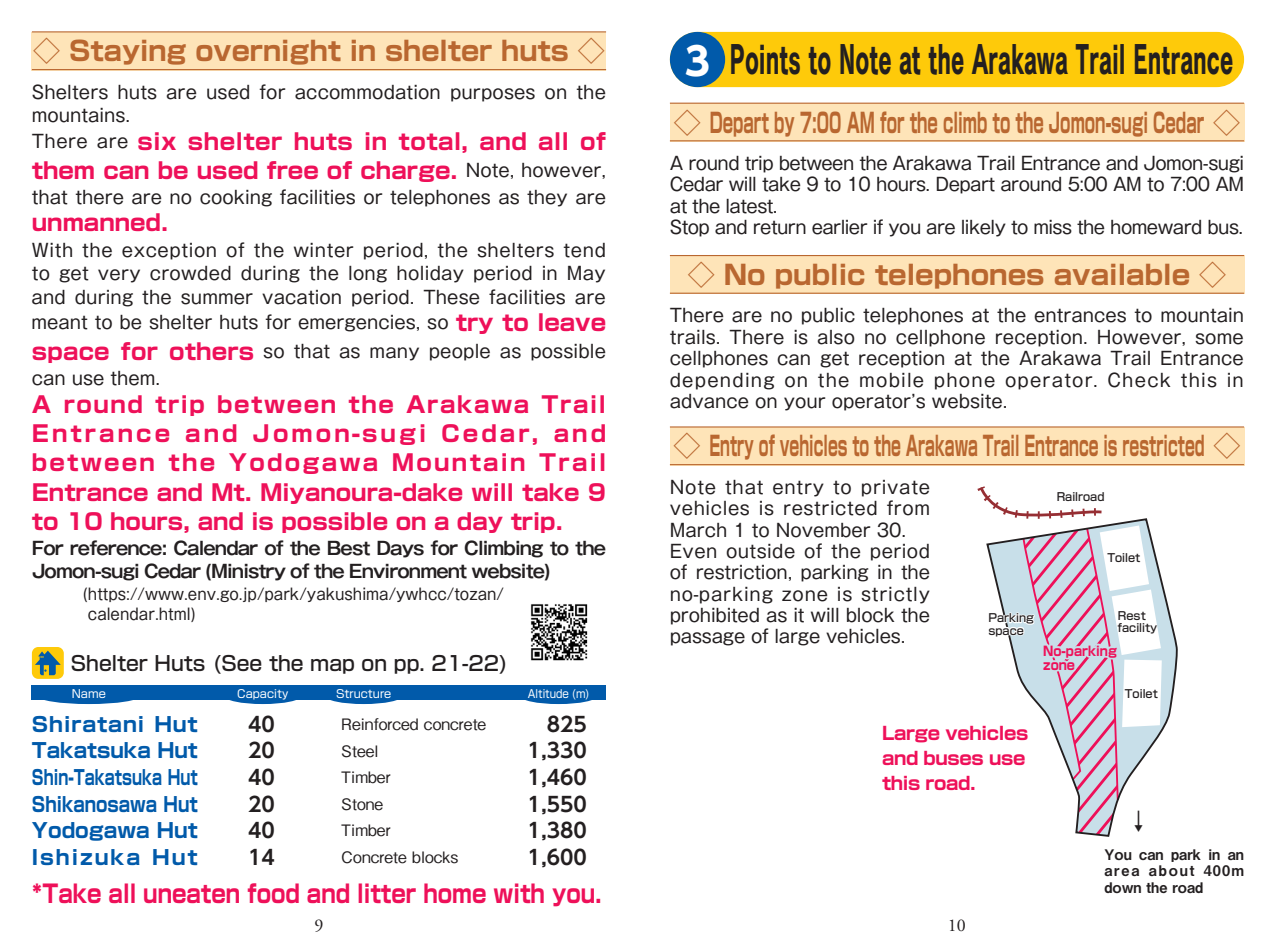
<style>
.page{position:relative;width:1276px;height:944px;background:#fff}
.page>*{position:absolute;margin:0;border:0;box-sizing:border-box;transform-origin:0 0}
.t1{font:40.5px "Cezanne Bokutoh Pro B";color:#231f20;scale:.58 1}
.t2{font:700 38.25px "UD Shin Go Pr 6";color:#fff}
.t3{font:700 27px "Shin Go Pr 6";color:#b96730}
.t4{font:700 24.75px "Shin Go Pr 6";color:#ee1059;scale:.85 1}
.t5{font:23.62px "Midashi Go Pr 6 MB31";color:#231f20}
.t6{font:700 22.5px/29.2px "Shin Go Pr 6";color:#ee1059;text-align:justify}
.t7{font:700 22.5px/29.2px "Shin Go Pr 6";letter-spacing:.025em;color:#ee1059}
.t8{font:700 20.25px "UD Shin Go Pr 6 De";color:#231f20}
.t9{font:500 20.25px "Shin Go Pr 6";color:#231f20}
.t10{font:700 20.25px "Shin Go Pr 6";color:#015aaa}
.t11{font:700 20.25px "Shin Go Pr 6";color:#015aaa;scale:.72 1}
.t12{font:700 20.25px "Shin Go Pr 6";color:#015aaa;scale:.82 1}
.t13{font:700 20.25px "Shin Go Pr 6";letter-spacing:.045em;color:#015aaa}
.t14{font:700 20.25px "Shin Go Pr 6";letter-spacing:.095em;color:#015aaa}
.t15{font:18px/21.4px "Gothic MB101 Pr 6";color:#231f20;text-align:justify}
.t16{font:18px/21.4px "Gothic MB101 Pr 6";letter-spacing:.025em;color:#231f20}
.t17{font:18px/21.4px "Gothic MB101 Pr 6";letter-spacing:-.03em;color:#231f20}
.t18{font:700 18px/23.4px "Gothic MB101 Pr 6 De";letter-spacing:-.05em;color:#231f20}
.t19{font:700 18px/24.8px "Shin Go Pr 6";letter-spacing:-.02em;color:#ee1059}
.t20{font:18px "Adobe Garamond Pro";color:#231f20}
.t21{font:15.75px/20.5px "Gothic MB101 Pr 6";color:#231f20;scale:.95 1}
.t22{font:500 15.75px "Gothic BBB Pr 6";color:#231f20}
.t23{font:14.62px/16.9px "Midashi Go Pr 6 MB31";letter-spacing:.005em;color:#231f20;text-align:justify}
.t24{font:700 13.05px/14.2px "Shin Go Pr 6";color:#ee1059;scale:.9 1}
.t25{font:500 11.25px/12.2px "Shin Go Pr 6";color:#231f20}
.t26{font:11.25px "Shin Go Pr 6";color:#fff}
.t27{font:11.25px "Shin Go Pr 6";color:#fff;scale:.9 1}
.s1{font-family:"Gothic MB101 Pr 6";font-weight:400;font-size:18px;color:#231f20}
.s2{font-family:"Shin Go Pr 6";font-weight:700;font-size:22.5px;color:#ee1059}
</style>
<div class="page">
<div style="left:670px;top:32px;width:574px;height:55px;background:#feca0a;border-radius:28px"></div>
<div style="left:670px;top:256px;width:574px;height:38px;background:#fee4b8"></div>
<hr style="left:670px;top:293px;width:574px;height:1px;background:#b96730">
<hr style="left:670px;top:255px;width:574px;height:1px;background:#b96730">
<div style="left:670px;top:103px;width:574px;height:38px;background:#fee4b8"></div>
<hr style="left:670px;top:140px;width:574px;height:1px;background:#b96730">
<hr style="left:670px;top:103px;width:574px;height:1px;background:#b96730">
<div style="left:670px;top:32px;width:55px;height:55px;background:#015aaa;border-radius:28px"></div>
<div style="left:670px;top:427px;width:574px;height:38px;background:#fee4b8"></div>
<hr style="left:670px;top:464px;width:574px;height:1px;background:#b96730">
<hr style="left:670px;top:426px;width:574px;height:2px;background:#b96730">
<svg style="left:1101px;top:576px;width:76px;height:261px"></svg>
<svg style="left:977px;top:486px;width:184px;height:350px"></svg>
<div style="left:32px;top:685px;width:574px;height:14px;background:#015aaa"></div>
<div style="left:38px;top:688px;width:102px;height:16px;background:#015aaa;border-radius:50%"></div>
<div style="left:325px;top:688px;width:77px;height:16px;background:#015aaa;border-radius:50%"></div>
<div style="left:224px;top:688px;width:77px;height:16px;background:#015aaa;border-radius:50%"></div>
<div style="left:520px;top:688px;width:77px;height:16px;background:#015aaa;border-radius:50%"></div>
<div style="left:32px;top:647px;width:32px;height:32px;background:#feca0a;border-radius:6px"></div>
<svg style="left:35px;top:651px;width:26px;height:24px"></svg>
<div style="left:32px;top:32px;width:574px;height:38px;background:#fee4b8"></div>
<hr style="left:32px;top:31px;width:574px;height:1px;background:#b96730">
<hr style="left:32px;top:69px;width:574px;height:1px;background:#b96730">
<img style="left:530px;top:604px;width:58px;height:57px">
<h3 class="t3" style="left:33px;top:30px;width:573px">◇ Staying overnight in shelter huts ◇</h3>
<p class="t15" style="left:32px;top:79px;width:576px;line-height:23.4px">Shelters huts are used for accommodation purposes on the mountains.</p>
<p class="t7" style="left:32px;top:126px;width:576px"><span class="s1">There are</span> six shelter huts in total, and all of them can be used free of charge. <span class="s1">Note, however,</span></p>
<p class="t15" style="left:32px;top:185px;width:575px">that there are no cooking facilities or telephones as they are</p>
<p class="t6" style="left:32px;top:208px;width:138px">unmanned.</p>
<p class="t15" style="left:32px;top:237px;width:576px;line-height:23.4px">With the exception of the winter period, the shelters tend to get very crowded during the long holiday period in May and during the summer vacation period. These facilities are</p>
<p class="t15" style="left:32px;top:306px;width:576px;line-height:29.2px">meant to be shelter huts for emergencies, so <span class="s2">try to leave space for others</span> so that as many people as possible</p>
<p class="t15" style="left:32px;top:367px;width:130px">can use them.</p>
<p class="t6" style="left:32px;top:389px;width:576px">A round trip between the Arakawa Trail Entrance and Jomon-sugi Cedar, and between the Yodogawa Mountain Trail Entrance and Mt. Miyanoura-dake will take 9 to 10 hours, and is possible on a day trip.</p>
<p class="t18" style="left:32px;top:536px;width:576px">For reference: Calendar of the Best Days for Climbing to the<br>Jomon-sugi Cedar (Ministry of the Environment website)</p>
<p class="t21" style="left:88px;top:583px;width:439px;text-indent:-5px">(https://www.env.go.jp/park/yakushima/ywhcc/tozan/ calendar.html)</p>
<p class="t9" style="left:71px;top:646px;width:439px">Shelter Huts (See the map on pp. 21-22)</p>
<p class="t26" style="left:72px;top:685px;width:35px">Name</p>
<p class="t26" style="left:237px;top:685px;width:53px">Capacity</p>
<p class="t26" style="left:336px;top:685px;width:57px">Structure</p>
<p class="t27" style="left:528px;top:685px;width:70px">Altitude (m)</p>
<p class="t13" style="left:32px;top:708px;width:167px">Shiratani Hut</p>
<p class="t8" style="left:248px;top:707px;width:28px">40</p>
<p class="t22" style="left:341px;top:711px;width:147px">Reinforced concrete</p>
<p class="t8" style="left:547px;top:707px;width:42px">825</p>
<p class="t10" style="left:32px;top:735px;width:167px">Takatsuka Hut</p>
<p class="t8" style="left:248px;top:734px;width:28px">20</p>
<p class="t22" style="left:341px;top:738px;width:39px">Steel</p>
<p class="t8" style="left:527px;top:734px;width:61px">1,330</p>
<p class="t11" style="left:32px;top:761px;width:232px">Shin-Takatsuka Hut</p>
<p class="t8" style="left:248px;top:761px;width:28px">40</p>
<p class="t22" style="left:341px;top:765px;width:51px">Timber</p>
<p class="t8" style="left:527px;top:761px;width:61px">1,460</p>
<p class="t12" style="left:32px;top:788px;width:204px">Shikanosawa Hut</p>
<p class="t8" style="left:248px;top:787px;width:28px">20</p>
<p class="t22" style="left:341px;top:791px;width:44px">Stone</p>
<p class="t8" style="left:527px;top:787px;width:61px">1,550</p>
<p class="t10" style="left:32px;top:814px;width:167px">Yodogawa Hut</p>
<p class="t8" style="left:248px;top:814px;width:28px">40</p>
<p class="t22" style="left:341px;top:818px;width:51px">Timber</p>
<p class="t8" style="left:527px;top:814px;width:61px">1,380</p>
<p class="t14" style="left:32px;top:841px;width:167px">Ishizuka Hut</p>
<p class="t8" style="left:248px;top:841px;width:28px">14</p>
<p class="t22" style="left:341px;top:844px;width:119px">Concrete blocks</p>
<p class="t8" style="left:527px;top:841px;width:61px">1,600</p>
<h3 class="t4" style="left:32px;top:874px;width:672px">*Take all uneaten food and litter home with you.</h3>
<h2 class="t2" style="left:685px;top:31px;width:27px">3</h2>
<h1 class="t1" style="left:729px;top:34px;width:870px">Points to Note at the Arakawa Trail Entrance</h1>
<h3 class="t3" style="left:674px;top:101px;width:568px">◇ Depart by 7:00 AM for the climb to the Jomon-sugi Cedar ◇</h3>
<p class="t17" style="left:670px;top:151px;width:576px">A round trip between the Arakawa Trail Entrance and Jomon-sugi Cedar will take 9 to 10 hours. Depart around 5:00 AM to 7:00 AM at the latest.<br>Stop and return earlier if you are likely to miss the homeward bus.</p>
<h3 class="t3" style="left:688px;top:253px;width:540px">◇ No public telephones available ◇</h3>
<p class="t15" style="left:669px;top:304px;width:576px">There are no public telephones at the entrances to mountain trails. There is also no cellphone reception. However, some cellphones can get reception at the Arakawa Trail Entrance depending on the mobile phone operator. Check this in advance on your operator’s website.</p>
<h3 class="t3" style="left:673px;top:425px;width:569px">◇ Entry of vehicles to the Arakawa Trail Entrance is restricted ◇</h3>
<p class="t16" style="left:670px;top:475px;width:262px">Note that entry to private vehicles is restricted from<br>March 1 to November 30.<br>Even outside of the period of restriction, parking in the no-parking zone is strictly prohibited as it will block the passage of large vehicles.</p>
<p class="t25" style="left:1056px;top:490px;width:49px">Railroad</p>
<p class="t25" style="left:1107px;top:551px;width:34px">Toilet</p>
<p class="t25" style="left:988px;top:611px;width:47px">Parking space</p>
<p class="t25" style="left:1118px;top:609px;width:41px">Rest facility</p>
<p class="t24" style="left:1043px;top:644px;width:83px">No-parking zone</p>
<p class="t25" style="left:1125px;top:687px;width:34px">Toilet</p>
<p class="t19" style="left:882px;top:721px;width:148px">Large vehicles and buses use this road.</p>
<h3 class="t5" style="left:1126px;top:802px;width:25px">↓</h3>
<p class="t23" style="left:1104px;top:845px;width:141px">You can park in an area about 400m down the road</p>
<p class="t20" style="left:314px;top:914px;width:10px">9</p>
<p class="t20" style="left:948px;top:914px;width:19px">10</p>
</div>
